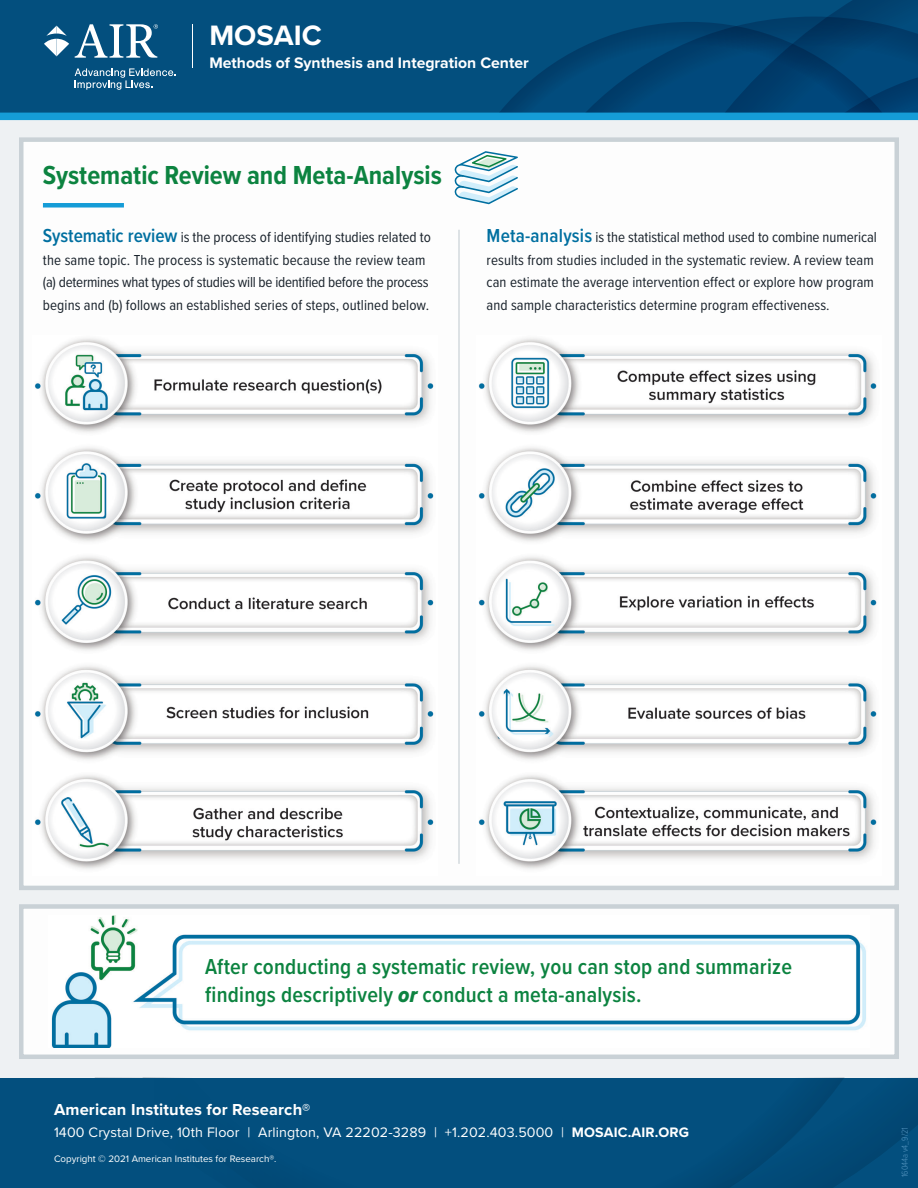
<style>
.page{position:relative;width:918px;height:1188px;background:#fff}
.page>*{position:absolute;margin:0;border:0;box-sizing:border-box;transform-origin:0 0}
.t1{font:700 29.1px "Proxima Nova";color:#fff}
.H1{font:700 27px "Proxima Nova Cond";color:#0c8340}
.Paragraph{font:600 22.5px/28.5px "Proxima Nova Cond";letter-spacing:.01em;color:#0c8340}
.t2{font:700 16.5px "Proxima Nova";letter-spacing:.01em;color:#fff}
.t3{font:700 15.75px "Proxima Nova";color:#fff}
.Paragraph-2{font:15px/22.5px "Proxima Nova Cond";letter-spacing:.005em;color:#1a232c}
.t4{font:14.25px "Proxima Nova";letter-spacing:.01em;color:#fff}
.t5{font:9.75px "Proxima Nova";color:#fff}
.Paragraph-3{font:300 9px "Proxima Nova Cond";color:#5292bd}
.s1{font-weight:600;font-size:19.5px;color:#006fa0}
.s2{font-family:"Proxima Nova Cond Extrabld It";font-weight:400}
.s3{font-weight:700}
</style>
<div class="page">
<div style="left:0;top:0;width:918px;height:116px;background:#034f7e"></div>
<svg style="left:757px;top:0;width:160px;height:22px"></svg>
<svg style="left:443px;top:22px;width:475px;height:91px"></svg>
<div style="left:0;top:119px;width:918px;height:959px;background:#eef1f3"></div>
<div style="left:0;top:1078px;width:918px;height:110px;background:#034f7e"></div>
<svg style="left:75px;top:68px;width:101px;height:22px"></svg>
<svg style="left:75px;top:24px;width:83px;height:34px"></svg>
<svg style="left:44px;top:26px;width:25px;height:30px"></svg>
<hr style="left:192px;top:24px;width:1px;height:44px;background:#fff">
<div style="left:0;top:113px;width:918px;height:7px;background:#159cd7"></div>
<div style="left:19px;top:904px;width:880px;height:155px;background:#fff;border:4px solid #c5ced3"></div>
<div style="left:19px;top:137px;width:880px;height:753px;background:#fff;border:4px solid #c5ced3"></div>
<img style="left:51px;top:916px;width:815px;height:132px">
<hr style="left:458px;top:230px;width:2px;height:634px;background:#c5ced3">
<div style="left:43px;top:203px;width:81px;height:5px;background:#159cd7"></div>
<svg style="left:454px;top:151px;width:64px;height:53px"></svg>
<img style="left:478px;top:338px;width:399px;height:531px">
<img style="left:34px;top:338px;width:400px;height:531px">
<h1 class="t1" style="left:209px;top:13px;width:114px">MOSAIC</h1>
<p class="t3" style="left:209px;top:51px;width:321px">Methods of Synthesis and Integration Center</p>
<p class="H1" style="left:43px;top:156px;width:400px">Systematic Review and Meta-Analysis</p>
<p class="Paragraph-2" style="left:43px;top:225px;width:390px"><span class="s1">Systematic review</span> is the process of identifying studies related to the same topic. The process is systematic because the review team (a) determines what types of studies will be identified before the process begins and (b) follows an established series of steps, outlined below.</p>
<p class="Paragraph-2" style="left:487px;top:225px;width:392px"><span class="s1">Meta-analysis</span> is the statistical method used to combine numerical results from studies included in the systematic review. A review team can estimate the average intervention effect or explore how program and sample characteristics determine program effectiveness.</p>
<p class="Paragraph" style="left:205px;top:951px;width:588px">After conducting a systematic review, you can stop and summarize findings descriptively <span class="s2">or</span> conduct a meta-analysis.</p>
<p class="t2" style="left:54px;top:1098px;width:258px">American Institutes for Research®</p>
<p class="t4" style="left:54px;top:1121px;width:637px">1400 Crystal Drive, 10th Floor | Arlington, VA 22202-3289 | +1.202.403.5000 | <span class="s3">MOSAIC.AIR.ORG</span></p>
<p class="t5" style="left:54px;top:1152px;width:224px">Copyright © 2021 American Institutes for Research®.</p>
<p class="Paragraph-3" style="left:898px;top:1177px;width:51px;rotate:-90deg">16044a v4_9/21</p>
</div>
